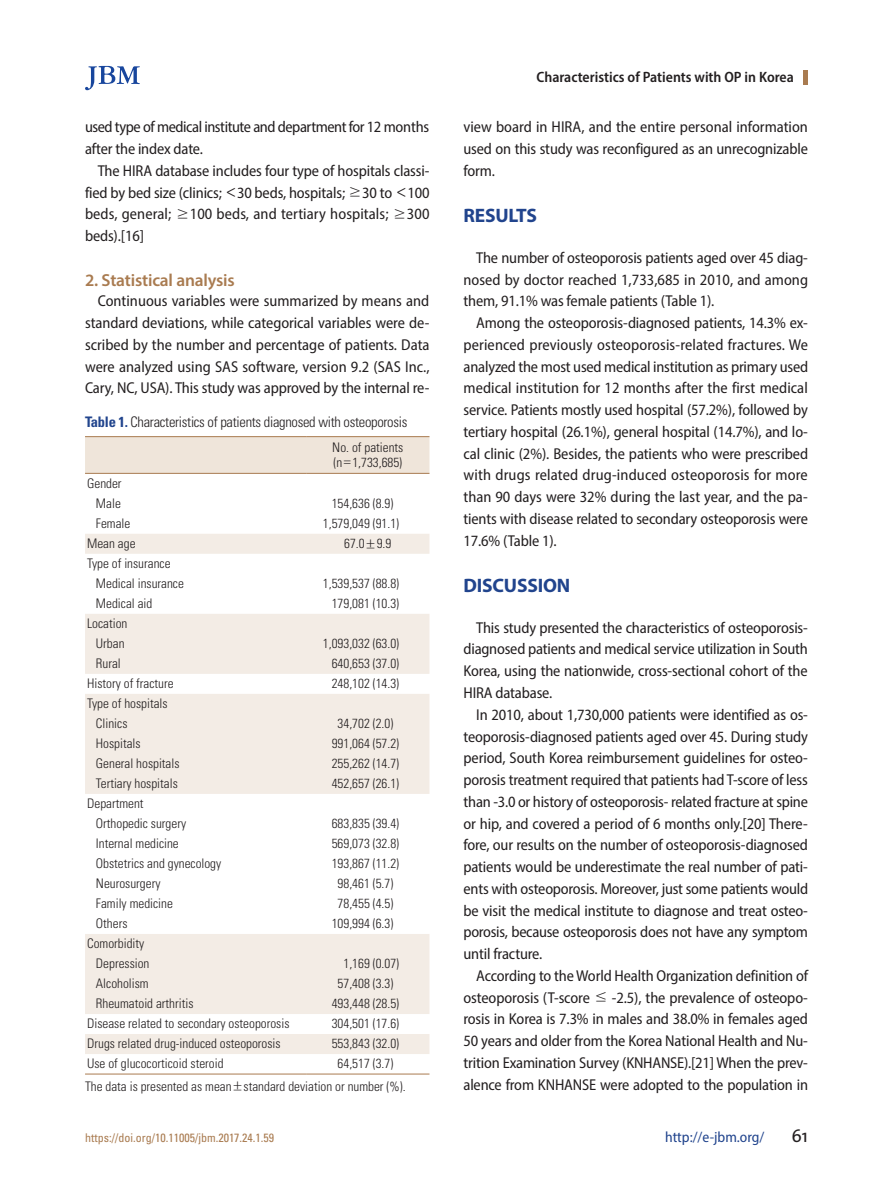
<style>
.page{position:relative;width:893px;height:1191px;background:#fff}
.page>*{position:absolute;margin:0;border:0;box-sizing:border-box;transform-origin:0 0}
.jbm_대제목{font:700 19.5px "Myriad Pro";letter-spacing:-.01em;color:#21448d}
.t1{font:18px "The Mix";color:#231f20}
.jbm_중제목{font:600 17.4px "Myriad Pro";letter-spacing:-.01em;color:#a97b50}
.jbm_본문{font:semi-condensed 15.75px/21.8px "Myriad Pro";letter-spacing:-.01em;color:#231f20;text-align:justify}
.jbm_본문-2{font:semi-condensed 15.75px/21.8px "Myriad Pro";letter-spacing:-.03em;color:#231f20}
.jbm_하시라-제목{font:600 semi-condensed 15px "Myriad Pro";color:#231f20}
.t2{font:semi-condensed 15px "Myriad Pro";color:#21448d}
.jbm_표그림캡션{font:300 condensed 14.55px "Univers LT Std";letter-spacing:-.02em;color:#231f20}
.jbm_표본문{font:300 condensed 13.2px/15px "Univers LT Std";color:#231f20}
.t3{font:condensed 12px "Univers LT Std";color:#a97b50}
.s1{font-family:"Dotum";font-stretch:normal}
.s2{font-weight:700;color:#21448d}
.s3{font-family:"Dotum";font-weight:400;font-stretch:normal}
</style>
<div class="page">
<hr style="left:804px;top:70px;width:4px;height:15px;background:#a97b50">
<svg style="left:85px;top:66px;width:55px;height:24px"></svg>
<div style="left:85px;top:437px;width:344px;height:36px;background:#efe5da"></div>
<svg style="left:85px;top:534px;width:344px;height:520px;fill:#f3ece5"></svg>
<hr style="left:85px;top:436px;width:221px;height:1px;background:#a97b50">
<hr style="left:306px;top:436px;width:123px;height:1px;background:#a97b50">
<hr style="left:85px;top:473px;width:221px;height:1px;background:#a97b50">
<hr style="left:306px;top:473px;width:123px;height:1px;background:#a97b50">
<hr style="left:85px;top:1073px;width:221px;height:1px;background:#a97b50">
<hr style="left:306px;top:1073px;width:123px;height:1px;background:#a97b50">
<p class="jbm_본문-2" style="left:85px;top:116px;width:346px">used type of medical institute and department for 12 months after the index date.</p>
<p class="jbm_본문" style="left:85px;top:159px;width:346px;text-indent:13px">The HIRA database includes four type of hospitals classi&shy;fied by bed size (clinics; <span class="s1">&lt;</span>30 beds, hospitals; <span class="s1">≥</span>30 to <span class="s1">&lt;</span>100 beds, general; <span class="s1">≥</span>100 beds, and tertiary hospitals; <span class="s1">≥</span>300 beds).[16]</p>
<p class="jbm_중제목" style="left:85px;top:269px;width:151px">2. Statistical analysis</p>
<p class="jbm_본문" style="left:85px;top:290px;width:346px;text-indent:13px">Continuous variables were summarized by means and standard deviations, while categorical variables were de&shy;scribed by the number and percentage of patients. Data were analyzed using SAS software, version 9.2 (SAS Inc., Cary, NC, USA). This study was approved by the internal re-</p>
<p class="jbm_표그림캡션" style="left:85px;top:413px;width:324px"><span class="s2">Table 1.</span> Characteristics of patients diagnosed with osteoporosis</p>
<p class="jbm_표본문" style="left:332px;top:440px;width:73px">No. of patients (n<span class="s3">=</span>1,733,685)</p>
<p class="jbm_표본문" style="left:87px;top:476px;width:36px">Gender</p>
<p class="jbm_표본문" style="left:96px;top:496px;width:26px">Male</p>
<p class="jbm_표본문" style="left:332px;top:496px;width:63px">154,636 (8.9)</p>
<p class="jbm_표본문" style="left:96px;top:516px;width:36px">Female</p>
<p class="jbm_표본문" style="left:323px;top:516px;width:78px">1,579,049 (91.1)</p>
<p class="jbm_표본문" style="left:87px;top:536px;width:50px">Mean age</p>
<p class="jbm_표본문" style="left:344px;top:536px;width:49px">67.0<span class="s3">±</span>9.9</p>
<p class="jbm_표본문" style="left:87px;top:556px;width:85px">Type of insurance</p>
<p class="jbm_표본문" style="left:96px;top:576px;width:89px">Medical insurance</p>
<p class="jbm_표본문" style="left:323px;top:576px;width:78px">1,539,537 (88.8)</p>
<p class="jbm_표본문" style="left:96px;top:596px;width:58px">Medical aid</p>
<p class="jbm_표본문" style="left:332px;top:596px;width:69px">179,081 (10.3)</p>
<p class="jbm_표본문" style="left:87px;top:616px;width:42px">Location</p>
<p class="jbm_표본문" style="left:96px;top:636px;width:30px">Urban</p>
<p class="jbm_표본문" style="left:323px;top:636px;width:78px">1,093,032 (63.0)</p>
<p class="jbm_표본문" style="left:96px;top:656px;width:26px">Rural</p>
<p class="jbm_표본문" style="left:332px;top:656px;width:69px">640,653 (37.0)</p>
<p class="jbm_표본문" style="left:87px;top:676px;width:88px">History of fracture</p>
<p class="jbm_표본문" style="left:332px;top:676px;width:69px">248,102 (14.3)</p>
<p class="jbm_표본문" style="left:87px;top:696px;width:82px">Type of hospitals</p>
<p class="jbm_표본문" style="left:96px;top:716px;width:33px">Clinics</p>
<p class="jbm_표본문" style="left:338px;top:716px;width:57px">34,702 (2.0)</p>
<p class="jbm_표본문" style="left:96px;top:736px;width:46px">Hospitals</p>
<p class="jbm_표본문" style="left:332px;top:736px;width:69px">991,064 (57.2)</p>
<p class="jbm_표본문" style="left:96px;top:756px;width:85px">General hospitals</p>
<p class="jbm_표본문" style="left:332px;top:756px;width:69px">255,262 (14.7)</p>
<p class="jbm_표본문" style="left:96px;top:776px;width:83px">Tertiary hospitals</p>
<p class="jbm_표본문" style="left:332px;top:776px;width:69px">452,657 (26.1)</p>
<p class="jbm_표본문" style="left:87px;top:796px;width:58px">Department</p>
<p class="jbm_표본문" style="left:96px;top:816px;width:92px">Orthopedic surgery</p>
<p class="jbm_표본문" style="left:332px;top:816px;width:69px">683,835 (39.4)</p>
<p class="jbm_표본문" style="left:96px;top:836px;width:84px">Internal medicine</p>
<p class="jbm_표본문" style="left:332px;top:836px;width:69px">569,073 (32.8)</p>
<p class="jbm_표본문" style="left:96px;top:856px;width:127px">Obstetrics and gynecology</p>
<p class="jbm_표본문" style="left:332px;top:856px;width:69px">193,867 (11.2)</p>
<p class="jbm_표본문" style="left:96px;top:876px;width:66px">Neurosurgery</p>
<p class="jbm_표본문" style="left:338px;top:876px;width:57px">98,461 (5.7)</p>
<p class="jbm_표본문" style="left:96px;top:896px;width:78px">Family medicine</p>
<p class="jbm_표본문" style="left:338px;top:896px;width:57px">78,455 (4.5)</p>
<p class="jbm_표본문" style="left:96px;top:916px;width:33px">Others</p>
<p class="jbm_표본문" style="left:332px;top:916px;width:63px">109,994 (6.3)</p>
<p class="jbm_표본문" style="left:87px;top:936px;width:59px">Comorbidity</p>
<p class="jbm_표본문" style="left:96px;top:956px;width:55px">Depression</p>
<p class="jbm_표본문" style="left:343px;top:956px;width:57px">1,169 (0.07)</p>
<p class="jbm_표본문" style="left:96px;top:976px;width:54px">Alcoholism</p>
<p class="jbm_표본문" style="left:338px;top:976px;width:57px">57,408 (3.3)</p>
<p class="jbm_표본문" style="left:96px;top:996px;width:99px">Rheumatoid arthritis</p>
<p class="jbm_표본문" style="left:332px;top:996px;width:69px">493,448 (28.5)</p>
<p class="jbm_표본문" style="left:87px;top:1016px;width:204px">Disease related to secondary osteoporosis</p>
<p class="jbm_표본문" style="left:332px;top:1016px;width:69px">304,501 (17.6)</p>
<p class="jbm_표본문" style="left:87px;top:1036px;width:195px">Drugs related drug-induced osteoporosis</p>
<p class="jbm_표본문" style="left:332px;top:1036px;width:69px">553,843 (32.0)</p>
<p class="jbm_표본문" style="left:87px;top:1056px;width:138px">Use of glucocorticoid steroid</p>
<p class="jbm_표본문" style="left:338px;top:1056px;width:57px">64,517 (3.7)</p>
<p class="jbm_표본문" style="left:85px;top:1078px;width:322px">The data is presented as mean<span class="s3">±</span>standard deviation or number (%).</p>
<p class="jbm_하시라-제목" style="left:536px;top:68px;width:259px">Characteristics of Patients with OP in Korea</p>
<p class="jbm_본문" style="left:463px;top:116px;width:346px">view board in HIRA, and the entire personal information used on this study was reconfigured as an unrecognizable form.</p>
<p class="jbm_대제목" style="left:463px;top:203px;width:75px">RESULTS</p>
<p class="jbm_본문" style="left:463px;top:246px;width:346px;text-indent:13px">The number of osteoporosis patients aged over 45 diag&shy;nosed by doctor reached 1,733,685 in 2010, and among them, 91.1% was female patients (Table 1).</p>
<p class="jbm_본문" style="left:463px;top:312px;width:346px;text-indent:13px">Among the osteoporosis-diagnosed patients, 14.3% ex&shy;perienced previously osteoporosis-related fractures. We analyzed the most used medical institution as primary used medical institution for 12 months after the first medical service. Patients mostly used hospital (57.2%), followed by tertiary hospital (26.1%), general hospital (14.7%), and lo&shy;cal clinic (2%). Besides, the patients who were prescribed with drugs related drug-induced osteoporosis for more than 90 days were 32% during the last year, and the pa&shy;tients with disease related to secondary osteoporosis were 17.6% (Table 1).</p>
<p class="jbm_대제목" style="left:463px;top:573px;width:108px">DISCUSSION</p>
<p class="jbm_본문" style="left:463px;top:616px;width:346px;text-indent:13px">This study presented the characteristics of osteoporosis&shy;diagnosed patients and medical service utilization in South Korea, using the nationwide, cross-sectional cohort of the HIRA database.</p>
<p class="jbm_본문" style="left:463px;top:703px;width:346px;text-indent:13px">In 2010, about 1,730,000 patients were identified as os&shy;teoporosis-diagnosed patients aged over 45. During study period, South Korea reimbursement guidelines for osteo&shy;porosis treatment required that patients had T-score of less than -3.0 or history of osteoporosis- related fracture at spine or hip, and covered a period of 6 months only.[20] There&shy;fore, our results on the number of osteoporosis-diagnosed patients would be underestimate the real number of pati&shy;ents with osteoporosis. Moreover, just some patients would be visit the medical institute to diagnose and treat osteo&shy;porosis, because osteoporosis does not have any symptom until fracture.</p>
<p class="jbm_본문" style="left:463px;top:964px;width:346px;text-indent:13px">According to the World Health Organization definition of osteoporosis (T-score <span class="s1">≤</span> -2.5), the prevalence of osteopo&shy;rosis in Korea is 7.3% in males and 38.0% in females aged 50 years and older from the Korea National Health and Nu&shy;trition Examination Survey (KNHANSE).[21] When the prev&shy;alence from KNHANSE were adopted to the population in</p>
<p class="t3" style="left:85px;top:1130px;width:191px">https://doi.org/10.11005/jbm.2017.24.1.59</p>
<p class="t2" style="left:665px;top:1128px;width:101px">http://e-jbm.org/</p>
<p class="t1" style="left:791px;top:1121px;width:18px">61</p>
</div>
